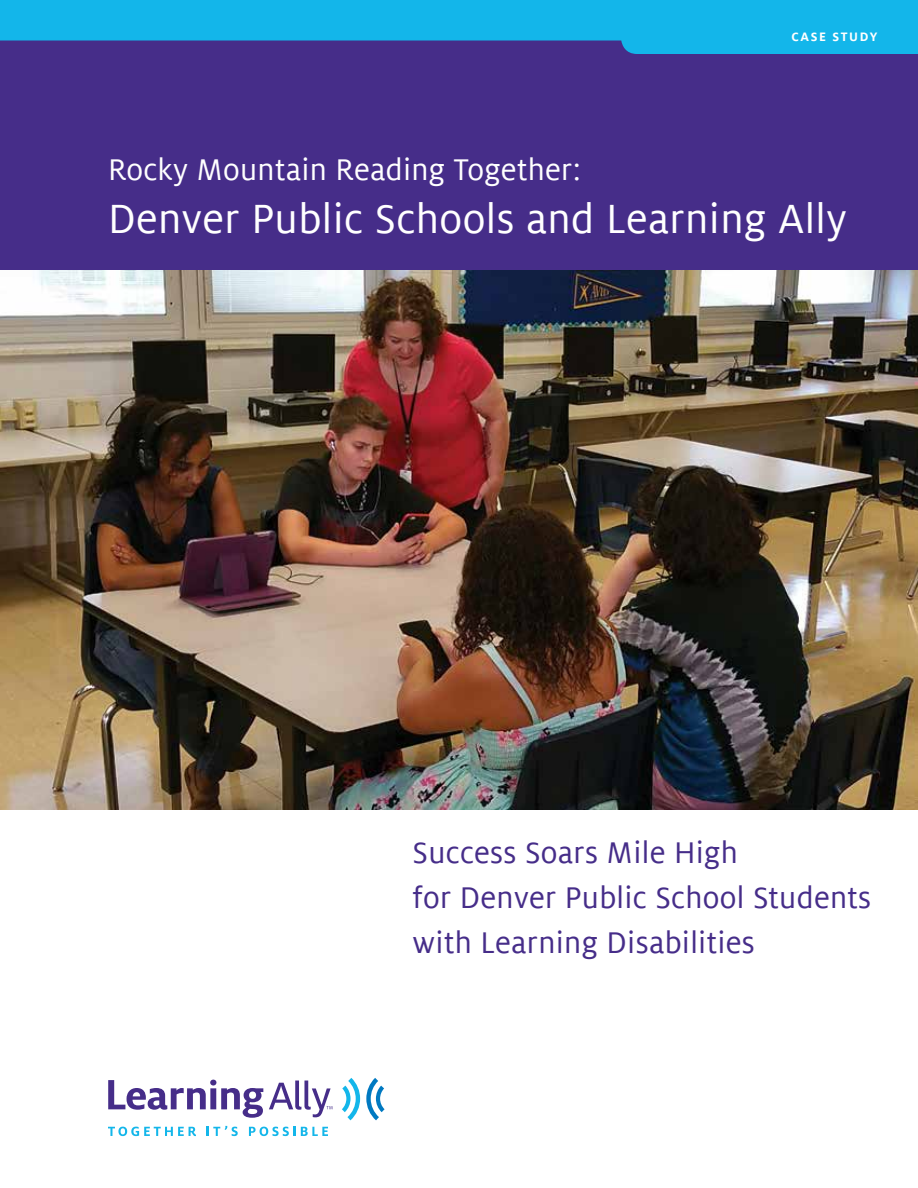
<style>
.page{position:relative;width:918px;height:1188px;background:#fff}
.page>*{position:absolute;margin:0;border:0;box-sizing:border-box;transform-origin:0 0}
.t1{font:45px "Milo Offc";letter-spacing:.01em;color:#fff}
.t2{font:33px/45px "Milo Offc";letter-spacing:.01em;color:#462d89}
.t3{font:33px "Milo Offc";letter-spacing:.01em;color:#fff}
.t4{font:700 13.5px "Milo Offc";letter-spacing:.12em;color:#fff}
</style>
<div class="page">
<img style="left:0;top:270px;width:918px;height:540px">
<div style="left:0;top:0;width:918px;height:270px;background:#462d89"></div>
<svg style="left:108px;top:1080px;width:155px;height:38px"></svg>
<svg style="left:366px;top:1078px;width:19px;height:42px"></svg>
<svg style="left:342px;top:1078px;width:18px;height:42px"></svg>
<svg style="left:269px;top:1081px;width:64px;height:36px"></svg>
<svg style="left:108px;top:1127px;width:88px;height:9px"></svg>
<svg style="left:207px;top:1126px;width:31px;height:10px"></svg>
<svg style="left:249px;top:1127px;width:79px;height:9px"></svg>
<svg style="left:0;top:0;width:918px;height:54px;fill:#13b6ea"></svg>
<p class="t4" style="left:791px;top:30px;width:88px">CASE STUDY</p>
<p class="t3" style="left:108px;top:152px;width:474px">Rocky Mountain Reading Together:</p>
<h1 class="t1" style="left:108px;top:194px;width:740px">Denver Public Schools and Learning Ally</h1>
<p class="t2" style="left:413px;top:831px;width:460px">Success Soars Mile High<br>for Denver Public School Students with Learning Disabilities</p>
</div>
